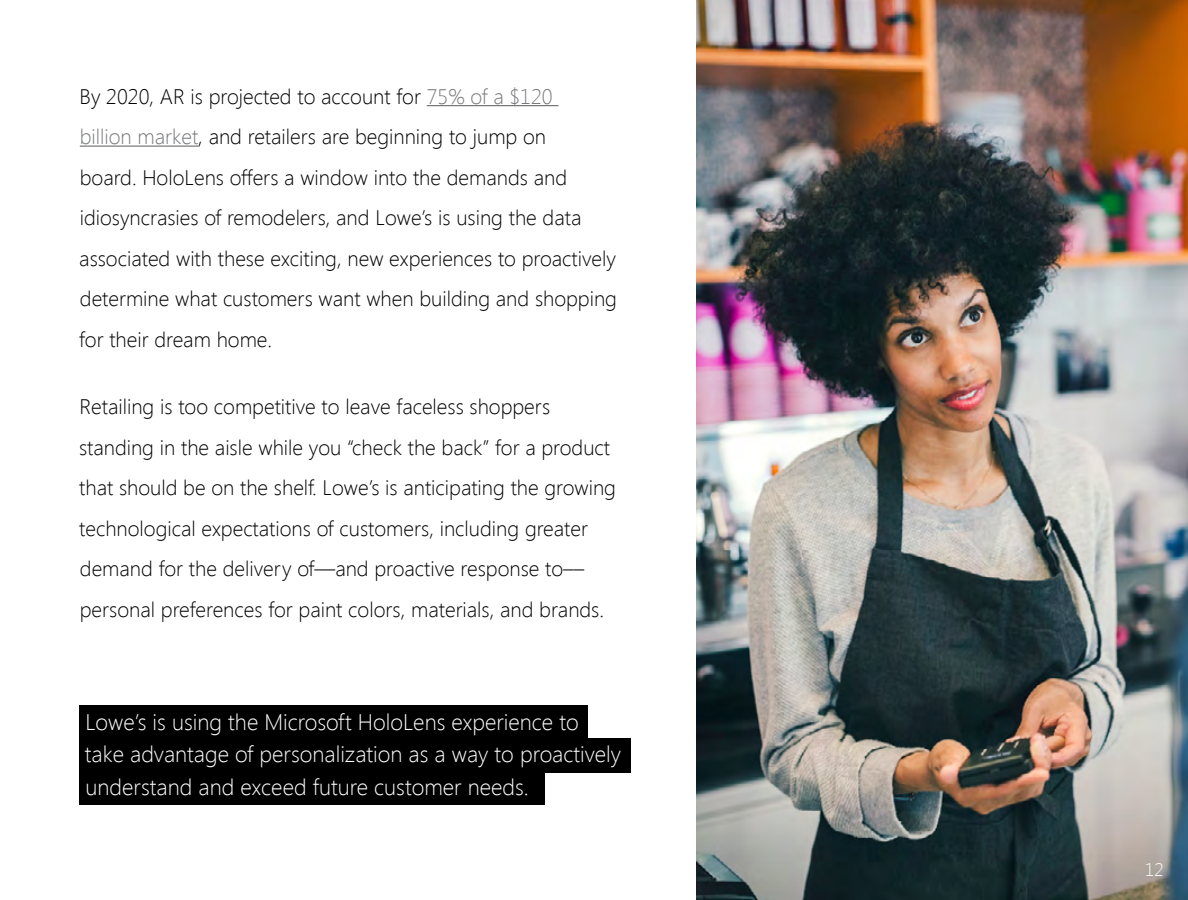
<style>
.page{position:relative;width:1188px;height:900px;background:#fff}
.page>*{position:absolute;margin:0;border:0;box-sizing:border-box;transform-origin:0 0}
.t1{font:300 22.5px/32.2px "Segoe UI";color:#fff}
.t2{font:300 21px/40.5px "Segoe UI";color:#000}
.t3{font:300 18px "Segoe UI";color:#fff}
.s1{color:#77787b}
</style>
<div class="page">
<div style="left:80px;top:770px;width:465px;height:35px;background:#000"></div>
<div style="left:80px;top:738px;width:552px;height:34px;background:#000"></div>
<img style="left:696px;top:0;width:492px;height:900px">
<hr style="left:427px;top:105px;width:132px;height:1px;background:#77787b">
<hr style="left:80px;top:146px;width:118px;height:1px;background:#77787b">
<div style="left:80px;top:705px;width:508px;height:35px;background:#000"></div>
<p class="t2" style="left:79px;top:75px;width:539px">By 2020, AR is projected to account for <span class="s1">75% of a $120<br>billion market</span>, and retailers are beginning to jump on<br>board. HoloLens offers a window into the demands and idiosyncrasies of remodelers, and Lowe’s is using the data associated with these exciting, new experiences to proactively determine what customers want when building and shopping for their dream home.</p>
<p class="t2" style="left:79px;top:386px;width:539px">Retailing is too competitive to leave faceless shoppers standing in the aisle while you “check the back” for a product that should be on the shelf. Lowe’s is anticipating the growing technological expectations of customers, including greater demand for the delivery of––and proactive response to–– personal preferences for paint colors, materials, and brands.</p>
<p class="t1" style="left:85px;top:706px;width:538px">Lowe’s is using the Microsoft HoloLens experience to take advantage of personalization as a way to proactively understand and exceed future customer needs.</p>
<p class="t3" style="left:1145px;top:858px;width:20px">12</p>
</div>
